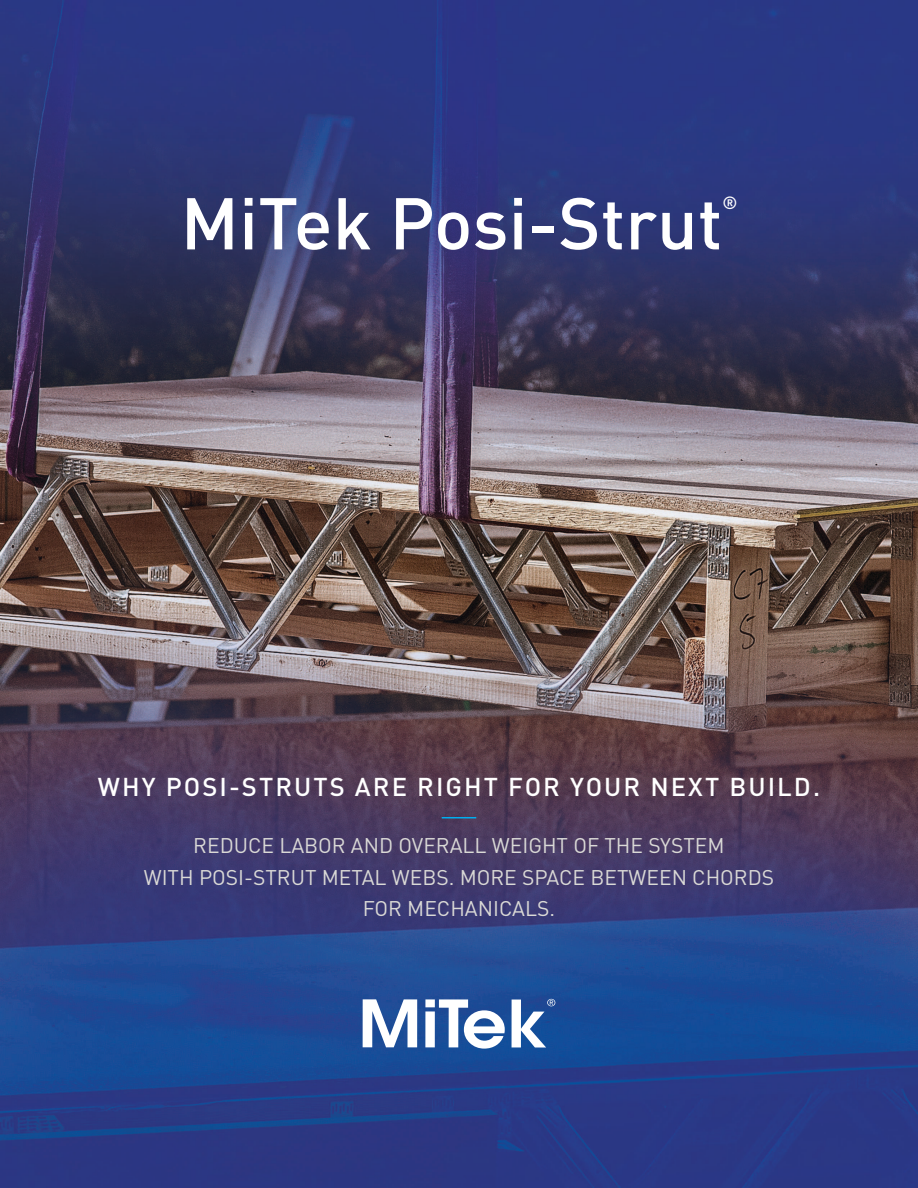
<style>
.page{position:relative;width:918px;height:1188px;background:#fff}
.page>*{position:absolute;margin:0;border:0;box-sizing:border-box;transform-origin:0 0}
.t1{font:500 72px "DIN Pro";color:#fff}
.t2{font:500 25.5px "DIN";letter-spacing:.08em;color:#fff}
.t3{font:21px/31.5px "DIN";color:#dad9d6;text-align:center}
.t4{font:500 17.55px "DIN Pro";color:#fff}
</style>
<div class="page">
<img style="left:0;top:0;width:918px;height:1188px">
<svg style="left:363px;top:999px;width:54px;height:48px"></svg>
<svg style="left:425px;top:999px;width:80px;height:50px"></svg>
<svg style="left:512px;top:999px;width:43px;height:49px"></svg>
<hr style="left:442px;top:817px;width:34px;height:1px;background:#00aeef">
<h1 class="t1" style="left:181px;top:182px;width:543px">MiTek Posi-Strut</h1>
<p class="t4" style="left:722px;top:193px;width:17px">®</p>
<p class="t2" style="left:98px;top:778px;width:724px">WHY POSI-STRUTS ARE RIGHT FOR YOUR NEXT BUILD.</p>
<p class="t3" style="left:144px;top:832px;width:632px">REDUCE LABOR AND OVERALL WEIGHT OF THE SYSTEM<br>WITH POSI-STRUT METAL WEBS. MORE SPACE BETWEEN CHORDS<br>FOR MECHANICALS.</p>
</div>
